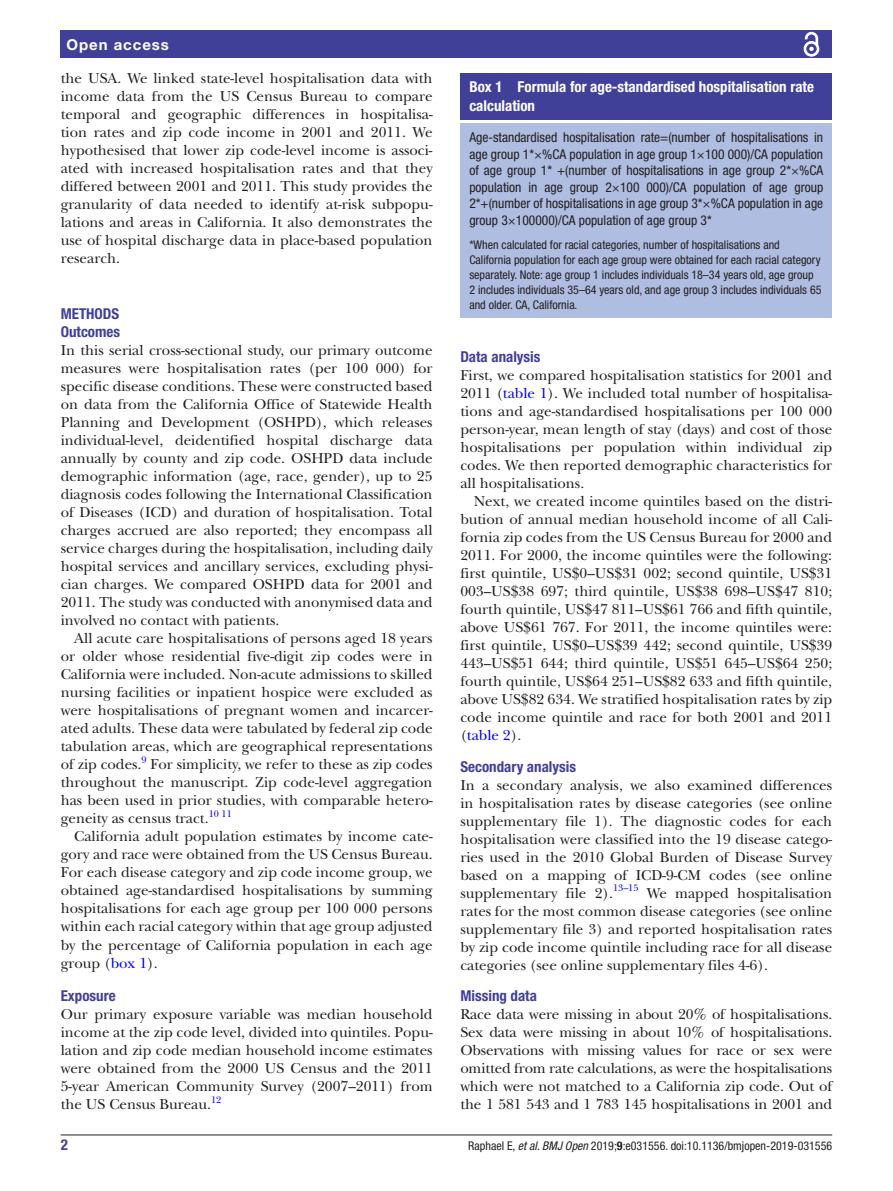
<style>
.page{position:relative;width:893px;height:1191px;background:#fff}
.page>*{position:absolute;margin:0;border:0;box-sizing:border-box;transform-origin:0 0}
.t1{font:15px/18px "New Baskerville";color:#231f20;text-align:justify}
.t2{font:700 condensed 15px/18px "Helvetica Neue LT Std";color:#414099}
.t3{font:700 condensed 15px/18px "Helvetica Neue LT Std";color:#fff}
.t4{font:700 15px "Helvetica Neue LT Std";letter-spacing:.065em;color:#fff}
.t5{font:condensed 13.5px/16.5px "Helvetica Neue LT Std";color:#231f20;text-align:justify}
.t6{font:condensed 12px/15px "Helvetica Neue LT Std";color:#231f20}
.t7{font:9.9px "New Baskerville";color:#00f}
.s1{color:#00f}
.s2{font-style:italic}
.s3{font-weight:700}
</style>
<div class="page">
<hr style="left:61px;top:1134px;width:771px;height:1px;background:#231f20">
<div style="left:61px;top:31px;width:771px;height:27px;background:#414099"></div>
<svg style="left:803px;top:31px;width:17px;height:26px"></svg>
<div style="left:460px;top:73px;width:372px;height:46px;background:#414099"></div>
<div style="left:460px;top:124px;width:372px;height:194px;background:#afbde1"></div>
<p class="t4" style="left:66px;top:35px;width:104px">Open access</p>
<p class="t1" style="left:61px;top:69px;width:373px">the USA. We linked state-level hospitalisation data with income data from the US Census Bureau to compare temporal and geographic differences in hospitalisa&shy;tion rates and zip code income in 2001 and 2011. We hypothesised that lower zip code-level income is associ&shy;ated with increased hospitalisation rates and that they differed between 2001 and 2011. This study provides the granularity of data needed to identify at-risk subpopu&shy;lations and areas in California. It also demonstrates the use of hospital discharge data in place-based population research.</p>
<p class="t2" style="left:61px;top:305px;width:61px">Methods<br>Outcomes</p>
<p class="t1" style="left:61px;top:341px;width:373px">In this serial cross-sectional study, our primary outcome measures were hospitalisation rates (per 100 000) for specific disease conditions. These were constructed based on data from the California Office of Statewide Health Planning and Development (OSHPD), which releases individual-level, deidentified hospital discharge data annually by county and zip code. OSHPD data include demographic information (age, race, gender), up to 25 diagnosis codes following the International Classification of Diseases (ICD) and duration of hospitalisation. Total charges accrued are also reported; they encompass all service charges during the hospitalisation, including daily hospital services and ancillary services, excluding physi&shy;cian charges. We compared OSHPD data for 2001 and 2011. The study was conducted with anonymised data and involved no contact with patients.</p>
<p class="t1" style="left:61px;top:629px;width:373px;text-indent:14px">All acute care hospitalisations of persons aged 18 years or older whose residential five-digit zip codes were in California were included. Non-acute admissions to skilled nursing facilities or inpatient hospice were excluded as were hospitalisations of pregnant women and incarcer&shy;ated adults. These data were tabulated by federal zip code tabulation areas, which are geographical representations of zip codes.<sup>9</sup> For simplicity, we refer to these as zip codes throughout the manuscript. Zip code-level aggregation has been used in prior studies, with comparable hetero&shy;geneity as census tract.</p>
<p class="t7" style="left:209px;top:807px;width:25px">10 11</p>
<p class="t1" style="left:61px;top:827px;width:373px;text-indent:14px">California adult population estimates by income cate&shy;gory and race were obtained from the US Census Bureau.<br>For each disease category and zip code income group, we obtained age-standardised hospitalisations by summing hospitalisations for each age group per 100 000 persons within each racial category within that age group adjusted by the percentage of California population in each age group (<span class="s1">box 1</span>).</p>
<p class="t2" style="left:61px;top:986px;width:56px">Exposure</p>
<p class="t1" style="left:61px;top:1005px;width:373px">Our primary exposure variable was median household income at the zip code level, divided into quintiles. Popu&shy;lation and zip code median household income estimates were obtained from the 2000 US Census and the 2011<br>5-year American Community Survey (2007–2011) from the US Census Bureau.</p>
<p class="t7" style="left:211px;top:1093px;width:12px">12</p>
<p class="t3" style="left:469px;top:78px;width:346px">Box 1 Formula for age-standardised hospitalisation rate calculation</p>
<p class="t5" style="left:469px;top:129px;width:355px">Age-standardised hospitalisation rate=(number of hospitalisations in age group 1*×%CA population in age group 1×100 000)/CA population of age group 1* +(number of hospitalisations in age group 2*×%CA population in age group 2×100 000)/CA population of age group 2*+(number of hospitalisations in age group 3*×%CA population in age group 3×100000)/CA population of age group 3*</p>
<p class="t6" style="left:469px;top:237px;width:354px">*When calculated for racial categories, number of hospitalisations and California population for each age group were obtained for each racial category separately. Note: age group 1 includes individuals 18–34 years old, age group 2 includes individuals 35–64 years old, and age group 3 includes individuals 65 and older. CA, California.</p>
<p class="t2" style="left:460px;top:347px;width:82px">Data analysis</p>
<p class="t1" style="left:460px;top:366px;width:373px">First, we compared hospitalisation statistics for 2001 and 2011 (<span class="s1">table 1</span>). We included total number of hospitalisa&shy;tions and age-standardised hospitalisations per 100 000 person-year, mean length of stay (days) and cost of those hospitalisations per population within individual zip codes. We then reported demographic characteristics for all hospitalisations.</p>
<p class="t1" style="left:460px;top:492px;width:373px;text-indent:14px">Next, we created income quintiles based on the distri&shy;bution of annual median household income of all Cali&shy;fornia zip codes from the US Census Bureau for 2000 and 2011. For 2000, the income quintiles were the following: first quintile, US$0–US$31 002; second quintile, US$31<br>003–US$38 697; third quintile, US$38 698–US$47 810; fourth quintile, US$47 811–US$61 766 and fifth quintile, above US$61 767. For 2011, the income quintiles were: first quintile, US$0–US$39 442; second quintile, US$39<br>443–US$51 644; third quintile, US$51 645–US$64 250; fourth quintile, US$64 251–US$82 633 and fifth quintile, above US$82 634. We stratified hospitalisation rates by zip code income quintile and race for both 2001 and 2011 (<span class="s1">table 2</span>).</p>
<p class="t2" style="left:460px;top:757px;width:117px">Secondary analysis</p>
<p class="t1" style="left:460px;top:776px;width:373px">In a secondary analysis, we also examined differences in hospitalisation rates by disease categories (see online supplementary file 1). The diagnostic codes for each hospitalisation were classified into the 19 disease catego&shy;ries used in the 2010 Global Burden of Disease Survey based on a mapping of ICD-9-CM codes (see online supplementary file 2).</p>
<p class="t7" style="left:613px;top:882px;width:27px">13–15</p>
<p class="t1" style="left:460px;top:884px;width:373px;text-indent:186px">We mapped hospitalisation rates for the most common disease categories (see online supplementary file 3) and reported hospitalisation rates by zip code income quintile including race for all disease categories (see online supplementary files 4-6).</p>
<p class="t2" style="left:460px;top:986px;width:78px">Missing data</p>
<p class="t1" style="left:460px;top:1005px;width:373px">Race data were missing in about 20% of hospitalisations.<br>Sex data were missing in about 10% of hospitalisations.<br>Observations with missing values for race or sex were omitted from rate calculations, as were the hospitalisations which were not matched to a California zip code. Out of the 1 581 543 and 1 783 145 hospitalisations in 2001 and</p>
<p class="t2" style="left:61px;top:1135px;width:9px">2</p>
<p class="t6" style="left:468px;top:1137px;width:365px">Raphael E, <span class="s2">et al</span>. <span class="s2">BMJ Open</span> 2019;<span class="s3">9</span>:e031556. doi:10.1136/bmjopen-2019-031556</p>
</div>
